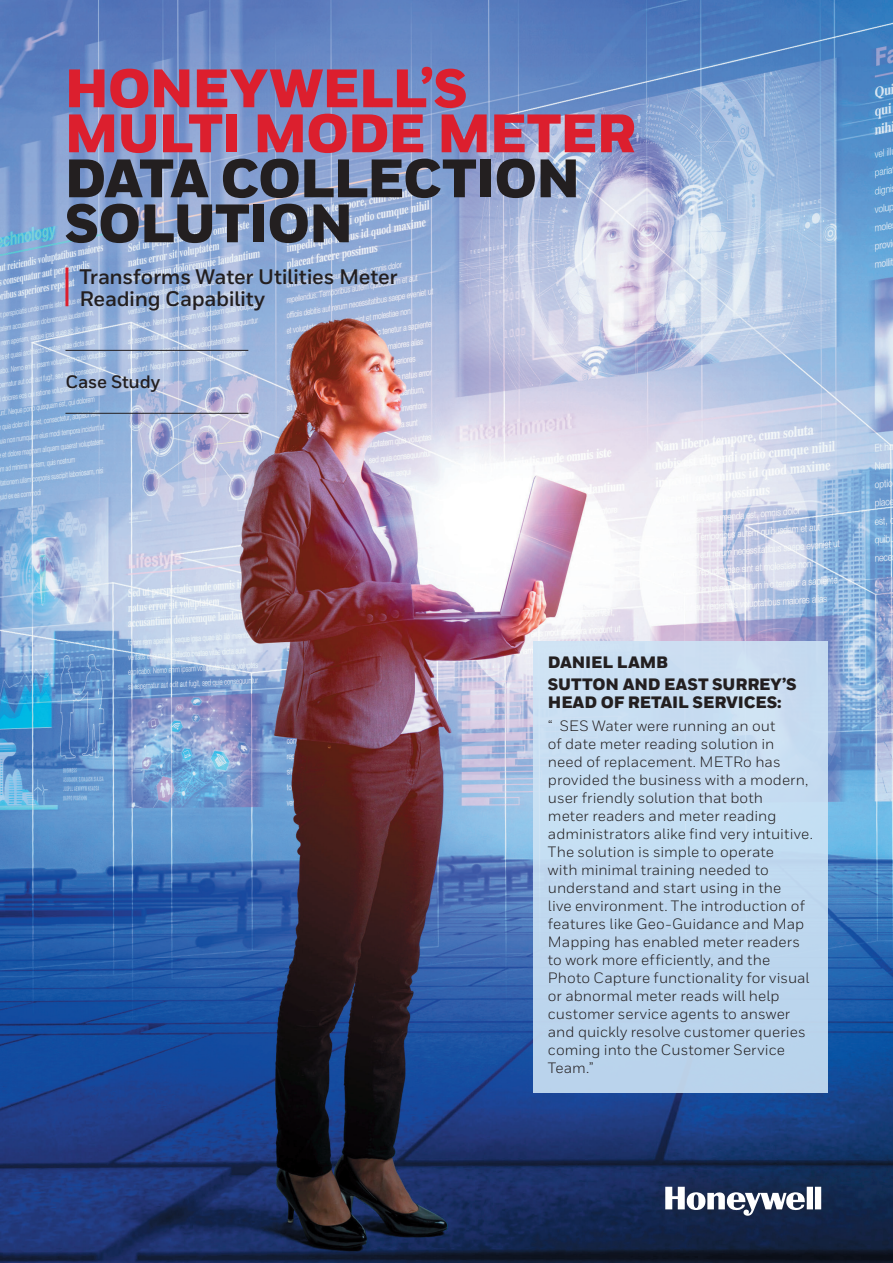
<style>
.page{position:relative;width:893px;height:1263px;background:#fff}
.page>*{position:absolute;margin:0;border:0;box-sizing:border-box;transform-origin:0 0}
.Cover__Title__All_Ca{font:900 54px/45px "Honeywell Sans";letter-spacing:-.025em;color:#dc1f2e}
.Cover__Subtitle{font:700 21px/22.5px "Honeywell Sans";letter-spacing:-.015em;color:#231f20}
.Cover__Subtitle-2{font:700 18px "Honeywell Sans";letter-spacing:-.015em;color:#231f20}
.t1{font:900 16.5px/18px "Honeywell Sans";letter-spacing:-.01em;color:#231f20}
.t2{font:15px/18px "Honeywell Sans";letter-spacing:.005em;color:#231f20}
.s1{color:#231f20}
</style>
<div class="page">
<img style="left:0;top:0;width:893px;height:1263px">
<hr style="left:65px;top:267px;width:3px;height:39px;background:#dc1f2e">
<hr style="left:65px;top:350px;width:183px;height:1px;background:#231f20">
<hr style="left:65px;top:413px;width:183px;height:1px;background:#231f20">
<div style="left:533px;top:641px;width:294px;height:452px;background:#c1daf0"></div>
<svg style="left:635px;top:1157px;width:217px;height:87px;background:#13274e"></svg>
<svg style="left:665px;top:1187px;width:156px;height:29px"></svg>
<p class="Cover__Title__All_Ca" style="left:65px;top:68px;width:573px">HONEYWELL’S<br>MULTI MODE METER<br><span class="s1">DATA COLLECTION<br>SOLUTION</span></p>
<p class="Cover__Subtitle" style="left:79px;top:266px;width:320px">Transforms Water Utilities Meter<br>Reading Capability</p>
<p class="Cover__Subtitle-2" style="left:65px;top:371px;width:96px">Case Study</p>
<p class="t1" style="left:548px;top:654px;width:122px">DANIEL LAMB</p>
<p class="t1" style="left:548px;top:676px;width:250px">SUTTON AND EAST SURREY’S<br>HEAD OF RETAIL SERVICES:</p>
<p class="t2" style="left:548px;top:716px;width:266px">“ SES Water were running an out<br>of date meter reading solution in need of replacement. METRo has provided the business with a modern, user friendly solution that both<br>meter readers and meter reading administrators alike find very intuitive.<br>The solution is simple to operate<br>with minimal training needed to understand and start using in the<br>live environment. The introduction of features like Geo-Guidance and Map Mapping has enabled meter readers to work more efficiently, and the Photo Capture functionality for visual or abnormal meter reads will help customer service agents to answer and quickly resolve customer queries coming into the Customer Service Team.”</p>
</div>
